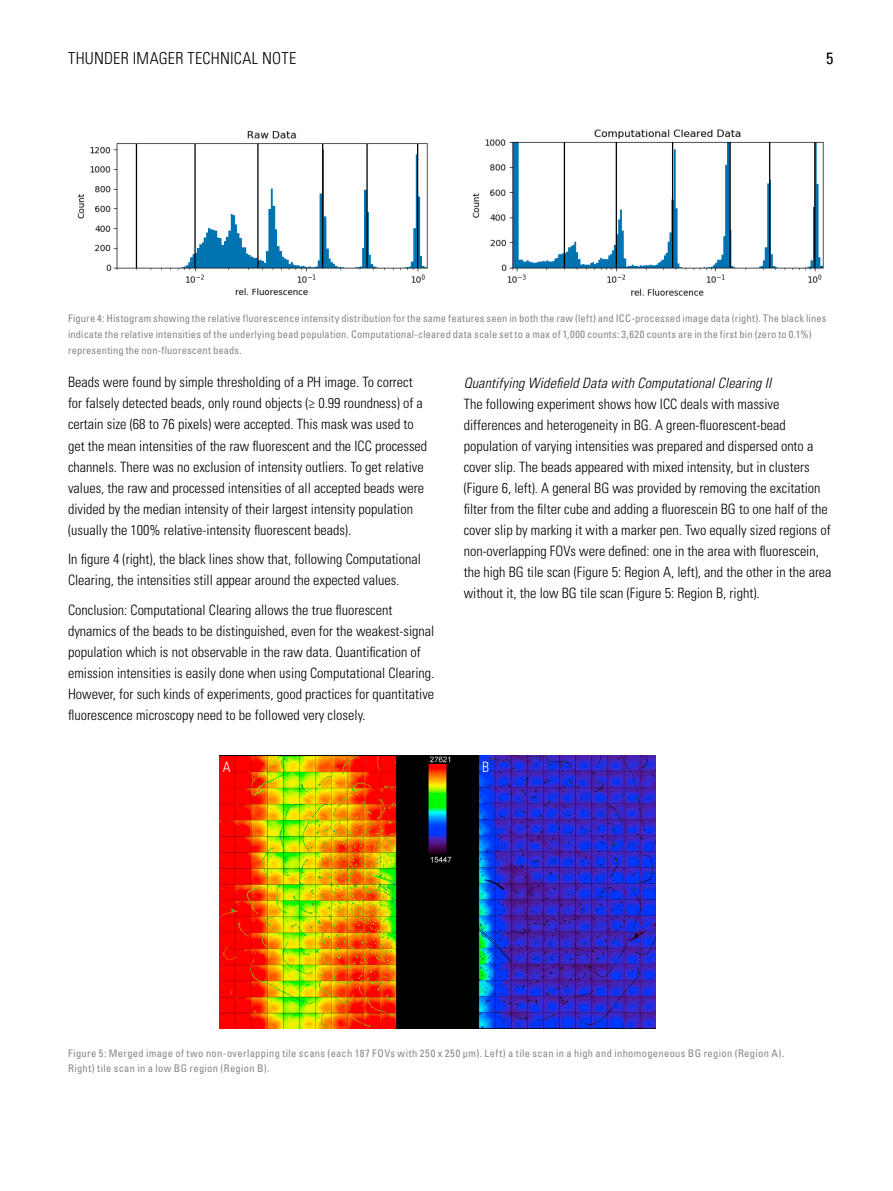
<style>
.page{position:relative;width:893px;height:1191px;background:#fff}
.page>*{position:absolute;margin:0;border:0;box-sizing:border-box;transform-origin:0 0}
.t1{font:300 condensed 16.5px "Univers LT Std";letter-spacing:.015em;color:#000}
.t2{font:condensed 16.5px "Univers LT";color:#000}
.t3{font:300 condensed 14.25px/21px "Univers LT Std";color:#000}
.t4{font:italic 300 condensed 14.25px "Univers LT Std";letter-spacing:.01em;color:#000}
.t5{font:300 condensed 14.25px "Univers LT Std";color:#fff}
.t6{font:condensed 10.5px/15.8px "Univers LT Std";letter-spacing:.025em;color:#868686}
</style>
<div class="page">
<img style="left:77px;top:130px;width:351px;height:166px">
<img style="left:472px;top:129px;width:352px;height:167px">
<img style="left:219px;top:755px;width:436px;height:274px">
<p class="t1" style="left:68px;top:49px;width:230px">THUNDER IMAGER TECHNICAL NOTE</p>
<p class="t2" style="left:826px;top:48px;width:9px">5</p>
<p class="t6" style="left:68px;top:310px;width:760px">Figure 4: Histogram showing the relative fluorescence intensity distribution for the same features seen in both the raw (left) and ICC-processed image data (right). The black lines indicate the relative intensities of the underlying bead population. Computational-cleared data scale set to a max of 1,000 counts: 3,620 counts are in the first bin (zero to 0.1%) representing the non-fluorescent beads.</p>
<p class="t3" style="left:68px;top:372px;width:361px">Beads were found by simple thresholding of a PH image. To correct for falsely detected beads, only round objects (≥ 0.99 roundness) of a certain size (68 to 76 pixels) were accepted. This mask was used to get the mean intensities of the raw fluorescent and the ICC processed channels. There was no exclusion of intensity outliers. To get relative values, the raw and processed intensities of all accepted beads were divided by the median intensity of their largest intensity population (usually the 100% relative-intensity fluorescent beads).</p>
<p class="t3" style="left:68px;top:548px;width:354px">In figure 4 (right), the black lines show that, following Computational<br>Clearing, the intensities still appear around the expected values.</p>
<p class="t3" style="left:68px;top:599px;width:368px">Conclusion: Computational Clearing allows the true fluorescent dynamics of the beads to be distinguished, even for the weakest-signal population which is not observable in the raw data. Quantification of emission intensities is easily done when using Computational Clearing.<br>However, for such kinds of experiments, good practices for quantitative fluorescence microscopy need to be followed very closely.</p>
<p class="t4" style="left:464px;top:374px;width:309px">Quantifying Widefield Data with Computational Clearing II</p>
<p class="t3" style="left:464px;top:393px;width:369px">The following experiment shows how ICC deals with massive differences and heterogeneity in BG. A green-fluorescent-bead population of varying intensities was prepared and dispersed onto a cover slip. The beads appeared with mixed intensity, but in clusters (Figure 6, left). A general BG was provided by removing the excitation filter from the filter cube and adding a fluorescein BG to one half of the cover slip by marking it with a marker pen. Two equally sized regions of non-overlapping FOVs were defined: one in the area with fluorescein, the high BG tile scan (Figure 5: Region A, left), and the other in the area without it, the low BG tile scan (Figure 5: Region B, right).</p>
<p class="t5" style="left:223px;top:758px;width:9px">A</p>
<p class="t5" style="left:482px;top:758px;width:9px">B</p>
<p class="t6" style="left:68px;top:1044px;width:718px">Figure 5: Merged image of two non-overlapping tile scans (each 187 FOVs with 250 x 250 µm). Left) a tile scan in a high and inhomogeneous BG region (Region A).<br>Right) tile scan in a low BG region (Region B).</p>
</div>
